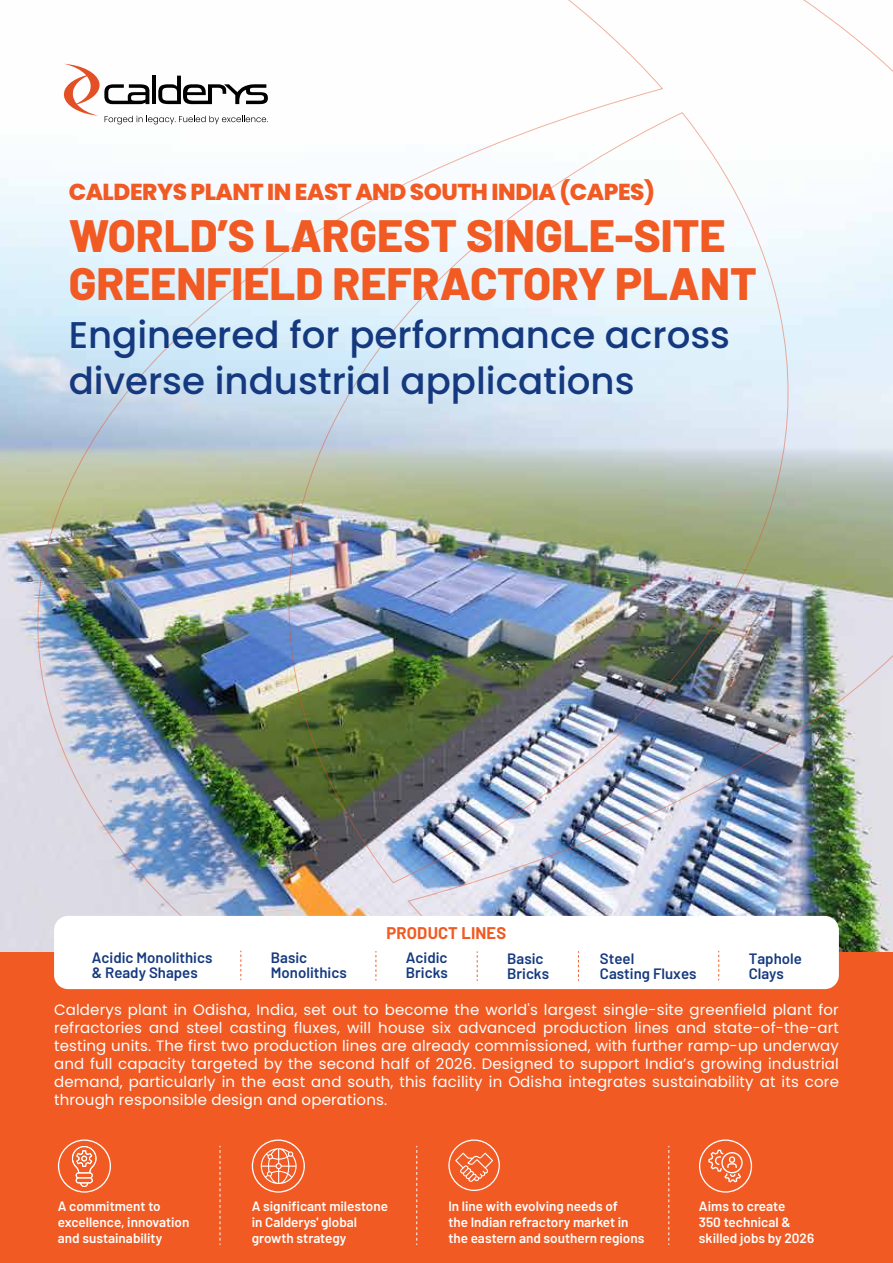
<style>
.page{position:relative;width:893px;height:1263px;background:#fff}
.page>*{position:absolute;margin:0;border:0;box-sizing:border-box;transform-origin:0 0}
.t1{font:800 45.3px/48.6px "Barlow";color:#f15a22}
.t2{font:500 37.2px/45.8px "Poppins";color:#15397f}
.t3{font:800 23.1px "Poppins";letter-spacing:-.02em;color:#f15a22}
.t4{font:700 16.5px "Barlow";letter-spacing:.01em;color:#f15a22}
.t5{font:15px/18px "Poppins";letter-spacing:.01em;color:#fff;text-align:justify}
.t6{font:600 15px/15px "Barlow";color:#15397f}
.t7{font:600 13.5px/16.2px "Barlow";color:#fff}
</style>
<div class="page">
<img style="left:0;top:178px;width:34px;height:774px">
<img style="left:34px;top:0;width:859px;height:952px">
<svg style="left:63px;top:64px;width:205px;height:60px"></svg>
<div style="left:0;top:952px;width:893px;height:311px;background:#f15a22"></div>
<div style="left:54px;top:916px;width:785px;height:73px;background:#fff;border-radius:14px"></div>
<svg style="left:252px;top:1139px;width:53px;height:53px"></svg>
<svg style="left:699px;top:1139px;width:53px;height:53px"></svg>
<svg style="left:448px;top:1139px;width:52px;height:52px"></svg>
<svg style="left:58px;top:1139px;width:53px;height:53px"></svg>
<svg style="left:220px;top:1146px;width:1px;height:99px"></svg>
<svg style="left:416px;top:1146px;width:1px;height:99px"></svg>
<svg style="left:668px;top:1146px;width:1px;height:99px"></svg>
<svg style="left:240px;top:951px;width:1px;height:29px"></svg>
<svg style="left:376px;top:951px;width:1px;height:29px"></svg>
<svg style="left:477px;top:951px;width:1px;height:30px"></svg>
<svg style="left:578px;top:951px;width:1px;height:30px"></svg>
<svg style="left:718px;top:951px;width:1px;height:29px"></svg>
<h3 class="t3" style="left:69px;top:178px;width:588px">CALDERYS PLANT IN EAST AND SOUTH INDIA (CAPES)</h3>
<h1 class="t1" style="left:69px;top:208px;width:689px">WORLD’S LARGEST SINGLE-SITE<br>GREENFIELD REFRACTORY PLANT</h1>
<h2 class="t2" style="left:69px;top:313px;width:663px">Engineered for performance across diverse industrial applications</h2>
<p class="t4" style="left:387px;top:920px;width:121px">PRODUCT LINES</p>
<p class="t6" style="left:92px;top:948px;width:122px">Acidic Monolithics &amp; Ready Shapes</p>
<p class="t6" style="left:271px;top:949px;width:77px">Basic<br>Monolithics</p>
<p class="t6" style="left:406px;top:949px;width:43px">Acidic<br>Bricks</p>
<p class="t6" style="left:507px;top:949px;width:43px">Basic<br>Bricks</p>
<p class="t6" style="left:600px;top:949px;width:98px">Steel<br>Casting Fluxes</p>
<p class="t6" style="left:749px;top:950px;width:55px">Taphole<br>Clays</p>
<p class="t5" style="left:54px;top:1000px;width:786px">Calderys plant in Odisha, India, set out to become the world's largest single-site greenfield plant for refractories and steel casting fluxes, will house six advanced production lines and state-of-the-art testing units. The first two production lines are already commissioned, with further ramp-up underway and full capacity targeted by the second half of 2026. Designed to support India’s growing industrial demand, particularly in the east and south, this facility in Odisha integrates sustainability at its core through responsible design and operations.</p>
<p class="t7" style="left:58px;top:1197px;width:133px">A commitment to excellence, innovation and sustainability</p>
<p class="t7" style="left:252px;top:1197px;width:138px">A significant milestone in Calderys' global growth strategy</p>
<p class="t7" style="left:448px;top:1197px;width:198px">In line with evolving needs of<br>the Indian refractory market in the eastern and southern regions</p>
<p class="t7" style="left:699px;top:1197px;width:117px">Aims to create<br>350 technical &amp; skilled jobs by 2026</p>
</div>
